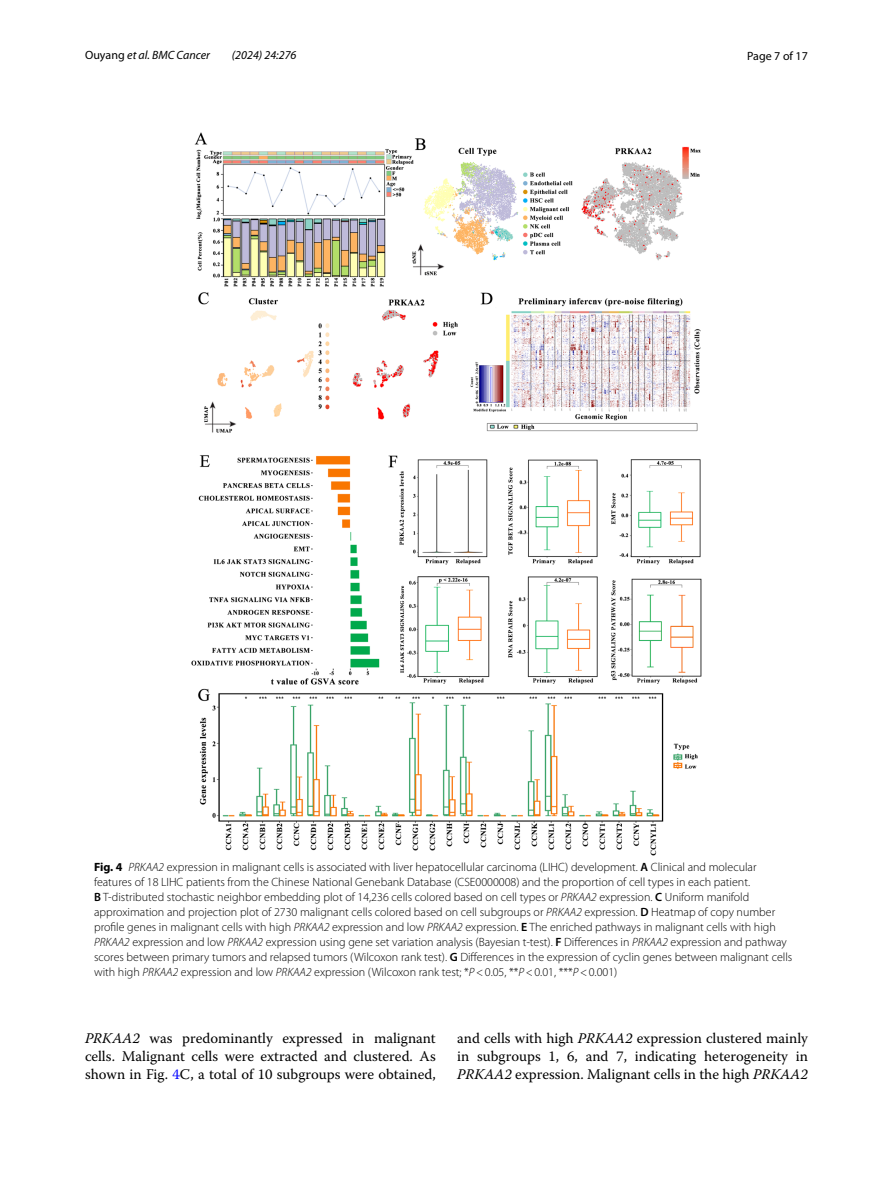
<style>
.page{position:relative;width:893px;height:1187px;background:#fff}
.page>*{position:absolute;margin:0;border:0;box-sizing:border-box;transform-origin:0 0}
.t1{font:14.7px/18px "Warnock Pro";color:#000;text-align:justify}
.t2{font:300 12px/15px "Myriad Pro";color:#000}
.t3{font:italic 12px "Myriad Pro";color:#000}
.t4{font:12px "Myriad Pro";color:#000}
.s1{font-style:normal}
.s2{font-weight:700}
.s3{font-style:italic}
.s4{font-weight:600}
.s5{color:#00f}
</style>
<div class="page">
<img style="left:191px;top:133px;width:511px;height:722px">
<p class="t3" style="left:85px;top:48px;width:126px"><span class="s1">Ouyang</span> et al. BMC Cancer</p>
<p class="t3" style="left:232px;top:48px;width:66px">(2024) 24:276</p>
<p class="t4" style="left:747px;top:48px;width:62px">Page 7 of 17</p>
<p class="t2" style="left:94px;top:859px;width:700px"><span class="s2">Fig. 4</span> <span class="s3">PRKAA2</span> expression in malignant cells is associated with liver hepatocellular carcinoma (LIHC) development. <span class="s4">A</span> Clinical and molecular features of 18 LIHC patients from the Chinese National Genebank Database (CSE0000008) and the proportion of cell types in each patient.<br><span class="s4">B</span> T-distributed stochastic neighbor embedding plot of 14,236 cells colored based on cell types or <span class="s3">PRKAA2</span> expression. <span class="s4">C</span> Uniform manifold approximation and projection plot of 2730 malignant cells colored based on cell subgroups or <span class="s3">PRKAA2</span> expression. <span class="s4">D</span> Heatmap of copy number profile genes in malignant cells with high <span class="s3">PRKAA2</span> expression and low <span class="s3">PRKAA2</span> expression. <span class="s4">E</span> The enriched pathways in malignant cells with high <span class="s3">PRKAA2</span> expression and low <span class="s3">PRKAA2</span> expression using gene set variation analysis (Bayesian t-test). <span class="s4">F</span> Differences in <span class="s3">PRKAA2</span> expression and pathway scores between primary tumors and relapsed tumors (Wilcoxon rank test). <span class="s4">G</span> Differences in the expression of cyclin genes between malignant cells with high <span class="s3">PRKAA2</span> expression and low <span class="s3">PRKAA2</span> expression (Wilcoxon rank test; *<span class="s3">P</span>&lt;0.05, **<span class="s3">P</span>&lt;0.01, ***<span class="s3">P</span>&lt;0.001)</p>
<p class="t1" style="left:85px;top:1028px;width:352px"><span class="s3">PRKAA2</span> was predominantly expressed in malignant cells. Malignant cells were extracted and clustered. As shown in Fig. <span class="s5">4</span>C, a total of 10 subgroups were obtained,</p>
<p class="t1" style="left:457px;top:1028px;width:352px">and cells with high <span class="s3">PRKAA2</span> expression clustered mainly in subgroups 1, 6, and 7, indicating heterogeneity in <span class="s3">PRKAA2</span> expression. Malignant cells in the high <span class="s3">PRKAA2</span></p>
</div>
